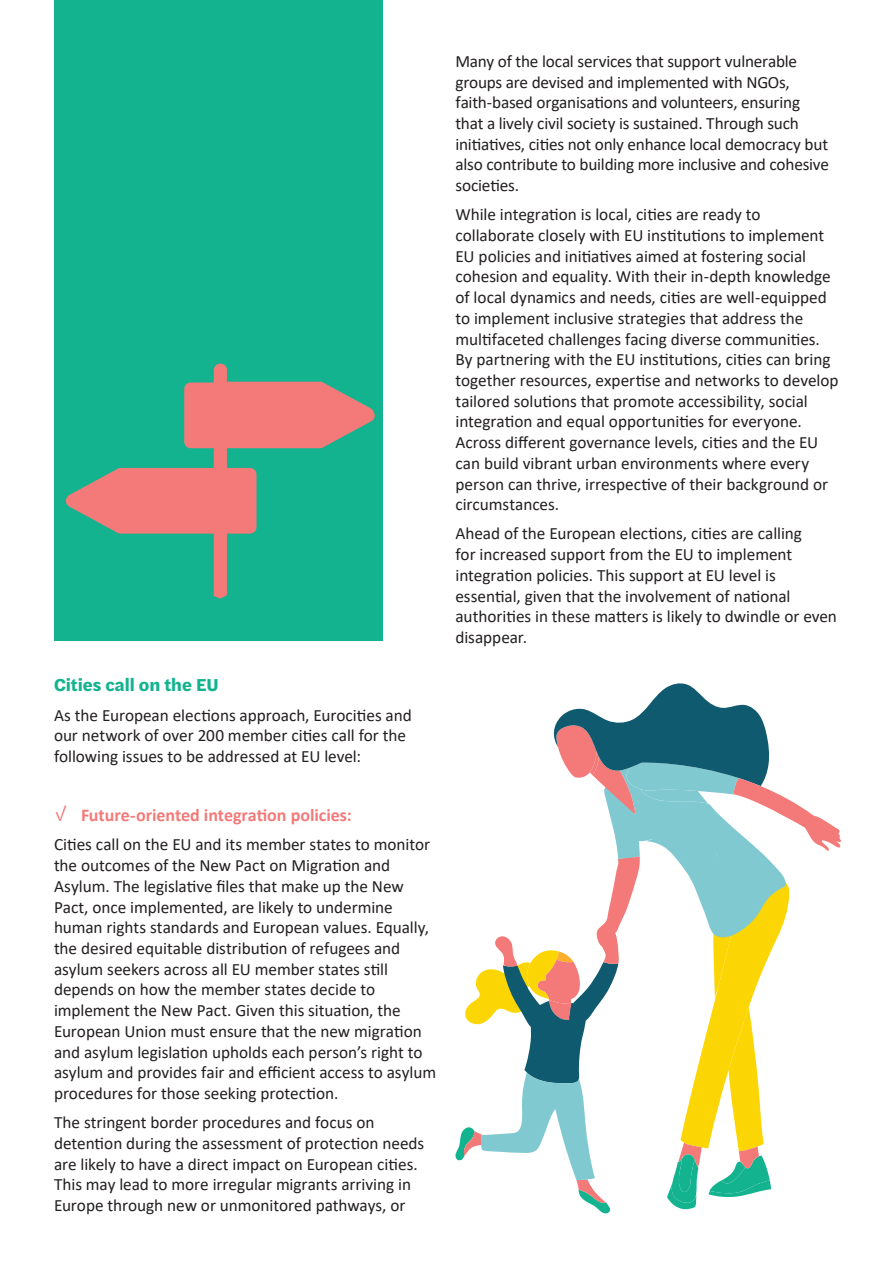
<style>
.page{position:relative;width:893px;height:1263px;background:#fff}
.page>*{position:absolute;margin:0;border:0;box-sizing:border-box;transform-origin:0 0}
.t1{font:700 18px "Calibri";color:#f37a78}
.t2{font:700 18px "Halyard Text";letter-spacing:-.005em;color:#13b38f}
.t3{font:17.25px/20.7px "Calibri";letter-spacing:-.005em;color:#231f20}
.s1{font-family:"Halyard Text";font-weight:400}
</style>
<div class="page">
<div style="left:54px;top:0;width:329px;height:640px;background:#13b38f"></div>
<svg style="left:455px;top:683px;width:386px;height:531px"></svg>
<svg style="left:66px;top:364px;width:309px;height:170px"></svg>
<svg style="left:214px;top:520px;width:13px;height:78px"></svg>
<p class="t2" style="left:54px;top:671px;width:166px">Cities call on the EU</p>
<p class="t3" style="left:54px;top:704px;width:359px">As the European elections approach, Eurocities and our network of over 200 member cities call for the following issues to be addressed at EU level:</p>
<p class="t1" style="left:54px;top:802px;width:299px"><span class="s1">✓</span> Future-oriented integration policies:</p>
<p class="t3" style="left:54px;top:834px;width:384px">Cities call on the EU and its member states to monitor the outcomes of the New Pact on Migration and Asylum. The legislative files that make up the New Pact, once implemented, are likely to undermine human rights standards and European values. Equally, the desired equitable distribution of refugees and asylum seekers across all EU member states still depends on how the member states decide to implement the New Pact. Given this situation, the European Union must ensure that the new migration and asylum legislation upholds each person’s right to asylum and provides fair and efficient access to asylum procedures for those seeking protection.</p>
<p class="t3" style="left:54px;top:1111px;width:372px">The stringent border procedures and focus on detention during the assessment of protection needs are likely to have a direct impact on European cities.<br>This may lead to more irregular migrants arriving in Europe through new or unmonitored pathways, or</p>
<p class="t3" style="left:455px;top:50px;width:375px">Many of the local services that support vulnerable groups are devised and implemented with NGOs, faith-based organisations and volunteers, ensuring that a lively civil society is sustained. Through such initiatives, cities not only enhance local democracy but also contribute to building more inclusive and cohesive societies.</p>
<p class="t3" style="left:455px;top:204px;width:385px">While integration is local, cities are ready to collaborate closely with EU institutions to implement EU policies and initiatives aimed at fostering social cohesion and equality. With their in-depth knowledge of local dynamics and needs, cities are well-equipped to implement inclusive strategies that address the multifaceted challenges facing diverse communities.<br>By partnering with the EU institutions, cities can bring together resources, expertise and networks to develop tailored solutions that promote accessibility, social integration and equal opportunities for everyone.<br>Across different governance levels, cities and the EU can build vibrant urban environments where every person can thrive, irrespective of their background or circumstances.</p>
<p class="t3" style="left:455px;top:523px;width:383px">Ahead of the European elections, cities are calling<br>for increased support from the EU to implement integration policies. This support at EU level is essential, given that the involvement of national authorities in these matters is likely to dwindle or even disappear.</p>
</div>
